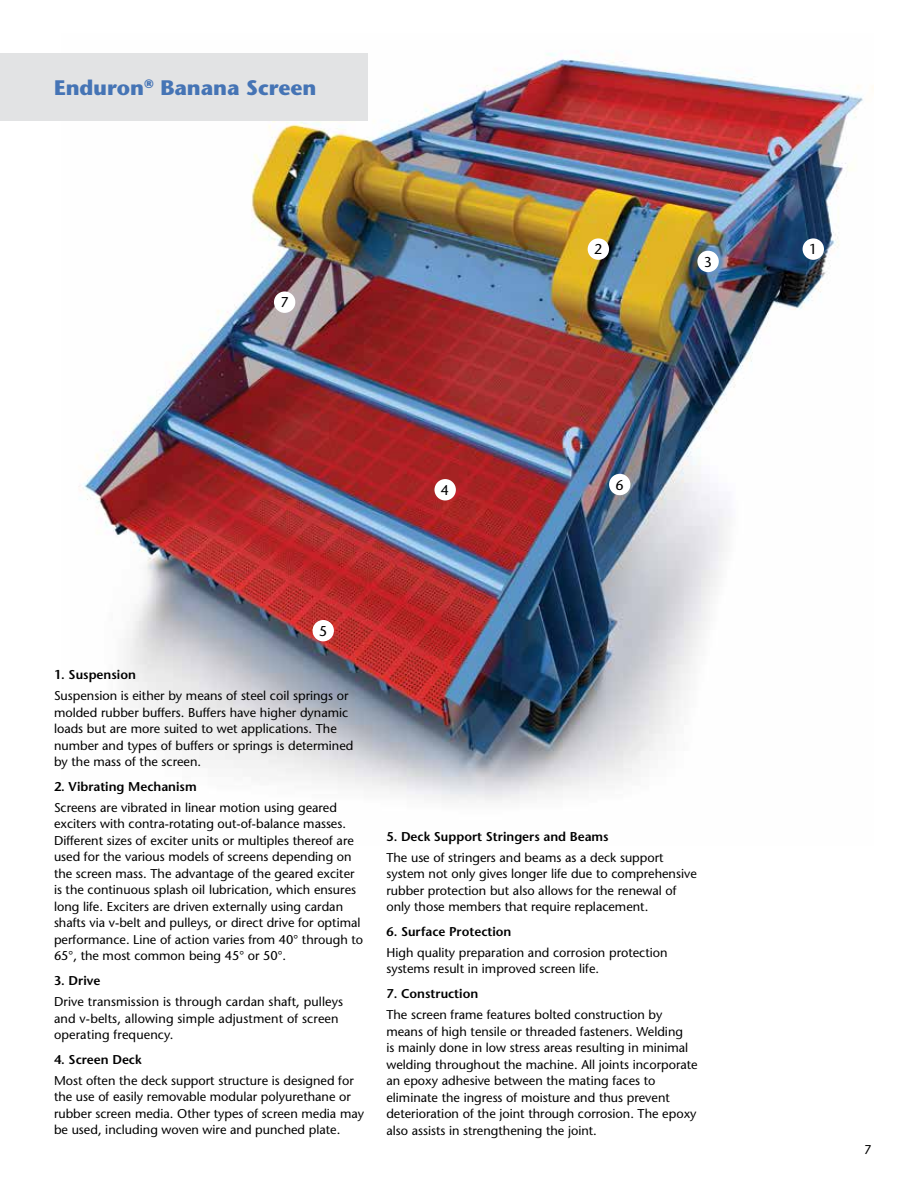
<style>
.page{position:relative;width:918px;height:1188px;background:#fff}
.page>*{position:absolute;margin:0;border:0;box-sizing:border-box;transform-origin:0 0}
.t1{font:700 21px "Stone Sans Std";color:#4574b5}
.t2{font:500 14.25px "Stone Sans Std";color:#000}
.t3{font:500 12.75px/16.5px "Stone Sans Std";color:#000}
.t4{font:600 12.75px "Stone Sans Std";color:#000}
</style>
<div class="page">
<img style="left:79px;top:53px;width:795px;height:748px">
<div style="left:803px;top:238px;width:21px;height:22px;background:#fff;border-radius:50%"></div>
<div style="left:274px;top:291px;width:21px;height:22px;background:#fff;border-radius:50%"></div>
<div style="left:697px;top:251px;width:22px;height:21px;background:#fff;border-radius:50%"></div>
<div style="left:434px;top:479px;width:22px;height:21px;background:#fff;border-radius:50%"></div>
<div style="left:313px;top:620px;width:21px;height:21px;background:#fff;border-radius:50%"></div>
<div style="left:588px;top:238px;width:21px;height:22px;background:#fff;border-radius:50%"></div>
<div style="left:609px;top:474px;width:21px;height:21px;background:#fff;border-radius:50%"></div>
<div style="left:0;top:53px;width:367px;height:68px;background:#e2e3e4"></div>
<h1 class="t1" style="left:54px;top:75px;width:264px">Enduron<sup>®</sup> Banana Screen</h1>
<p class="t2" style="left:280px;top:294px;width:10px">7</p>
<p class="t2" style="left:594px;top:241px;width:10px">2</p>
<p class="t2" style="left:704px;top:253px;width:10px">3</p>
<p class="t2" style="left:441px;top:482px;width:10px">4</p>
<p class="t2" style="left:616px;top:476px;width:10px">6</p>
<p class="t2" style="left:319px;top:623px;width:10px">5</p>
<p class="t4" style="left:54px;top:667px;width:83px">1. Suspension</p>
<p class="t3" style="left:54px;top:687px;width:301px">Suspension is either by means of steel coil springs or molded rubber buffers. Buffers have higher dynamic loads but are more suited to wet applications. The number and types of buffers or springs is determined by the mass of the screen.</p>
<p class="t4" style="left:54px;top:779px;width:144px">2. Vibrating Mechanism</p>
<p class="t3" style="left:54px;top:799px;width:311px">Screens are vibrated in linear motion using geared exciters with contra-rotating out-of-balance masses.<br>Different sizes of exciter units or multiples thereof are used for the various models of screens depending on the screen mass. The advantage of the geared exciter is the continuous splash oil lubrication, which ensures long life. Exciters are driven externally using cardan shafts via v-belt and pulleys, or direct drive for optimal performance. Line of action varies from 40° through to 65°, the most common being 45° or 50°.</p>
<p class="t4" style="left:54px;top:973px;width:48px">3. Drive</p>
<p class="t3" style="left:54px;top:993px;width:291px">Drive transmission is through cardan shaft, pulleys and v-belts, allowing simple adjustment of screen operating frequency.</p>
<p class="t4" style="left:54px;top:1052px;width:89px">4. Screen Deck</p>
<p class="t3" style="left:54px;top:1072px;width:312px">Most often the deck support structure is designed for the use of easily removable modular polyurethane or rubber screen media. Other types of screen media may be used, including woven wire and punched plate.</p>
<p class="t4" style="left:386px;top:829px;width:224px">5. Deck Support Stringers and Beams</p>
<p class="t3" style="left:386px;top:849px;width:312px">The use of stringers and beams as a deck support system not only gives longer life due to comprehensive rubber protection but also allows for the renewal of only those members that require replacement.</p>
<p class="t4" style="left:386px;top:924px;width:127px">6. Surface Protection</p>
<p class="t3" style="left:386px;top:944px;width:283px">High quality preparation and corrosion protection systems result in improved screen life.</p>
<p class="t4" style="left:386px;top:986px;width:93px">7. Construction</p>
<p class="t3" style="left:386px;top:1006px;width:313px">The screen frame features bolted construction by means of high tensile or threaded fasteners. Welding<br>is mainly done in low stress areas resulting in minimal welding throughout the machine. All joints incorporate an epoxy adhesive between the mating faces to eliminate the ingress of moisture and thus prevent deterioration of the joint through corrosion. The epoxy also assists in strengthening the joint.</p>
<p class="t2" style="left:809px;top:241px;width:10px">1</p>
<p class="t3" style="left:864px;top:1141px;width:9px">7</p>
</div>
